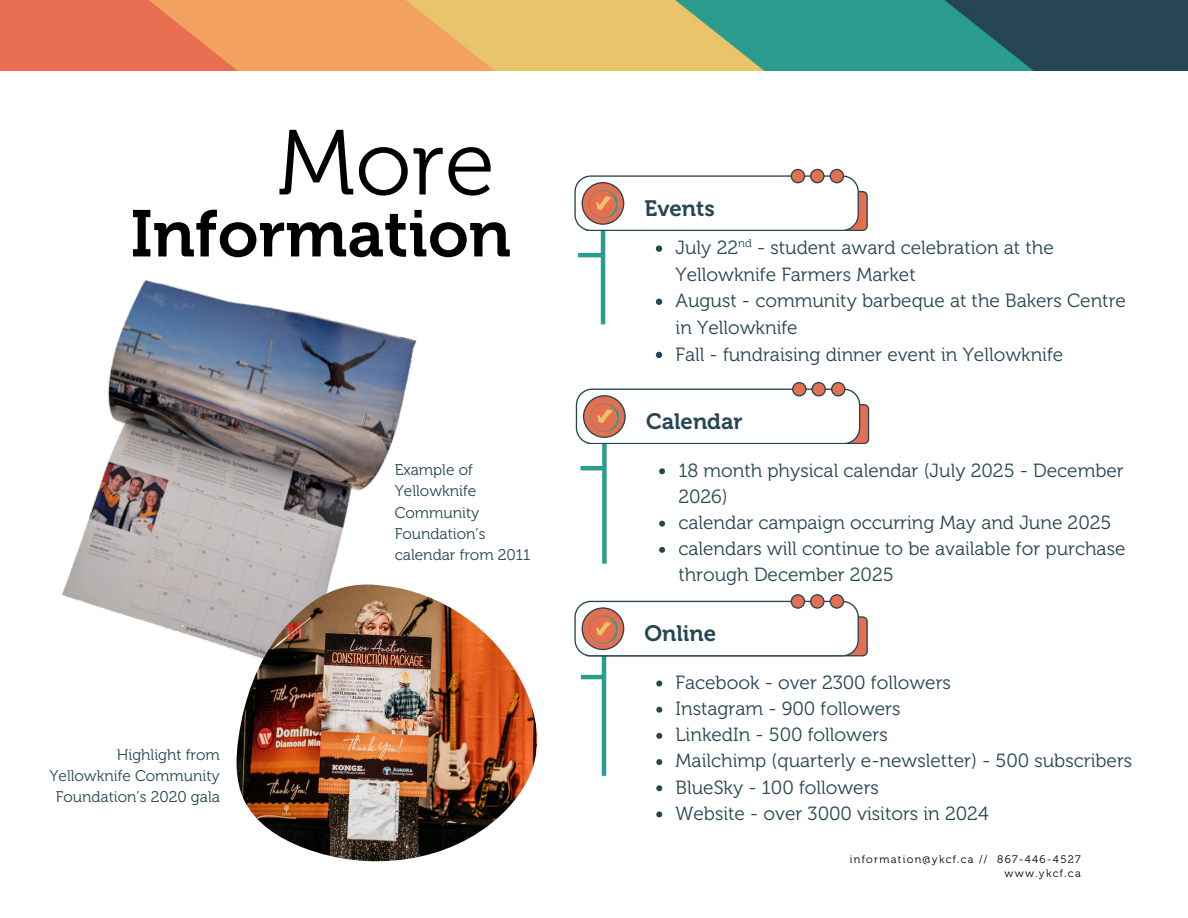
<style>
.page{position:relative;width:1188px;height:918px;background:#fff}
.page>*{position:absolute;margin:0;border:0;box-sizing:border-box;transform-origin:0 0}
.t1{font:91.95px "Museo 300";color:#000}
.t2{font:65.55px "Museo 700";color:#000}
.t3{font:22.2px "Museo 700";color:#264653}
.t4{font:19.05px/26.5px "Museo 300";color:#264653}
.t5{font:15.45px/21.3px "Museo 300";color:#264653}
.t6{font:11.4px "Museo 300";color:#264653}
.t7{font:10.95px "Museo 300";letter-spacing:.115em;color:#000}
</style>
<div class="page">
<hr style="left:601px;top:206px;width:4px;height:118px;background:#2a9d8f">
<svg style="left:574px;top:169px;width:294px;height:62px"></svg>
<div style="left:602px;top:426px;width:5px;height:138px;background:#2a9d8f"></div>
<svg style="left:576px;top:382px;width:293px;height:62px"></svg>
<hr style="left:602px;top:639px;width:4px;height:137px;background:#2a9d8f">
<svg style="left:574px;top:594px;width:294px;height:62px"></svg>
<hr style="left:578px;top:253px;width:24px;height:4px;background:#2a9d8f">
<hr style="left:580px;top:466px;width:24px;height:4px;background:#2a9d8f">
<hr style="left:581px;top:675px;width:24px;height:4px;background:#2a9d8f">
<img style="left:0;top:0;width:1188px;height:70px">
<img style="left:61px;top:280px;width:356px;height:370px">
<img style="left:237px;top:585px;width:300px;height:276px">
<svg style="left:656px;top:681px;width:6px;height:5px"></svg>
<svg style="left:656px;top:707px;width:6px;height:6px"></svg>
<svg style="left:656px;top:733px;width:6px;height:6px"></svg>
<svg style="left:656px;top:759px;width:6px;height:6px"></svg>
<svg style="left:656px;top:785px;width:6px;height:6px"></svg>
<svg style="left:656px;top:811px;width:6px;height:6px"></svg>
<svg style="left:656px;top:245px;width:6px;height:7px"></svg>
<svg style="left:656px;top:299px;width:6px;height:6px"></svg>
<svg style="left:656px;top:352px;width:6px;height:6px"></svg>
<svg style="left:659px;top:468px;width:6px;height:6px"></svg>
<svg style="left:659px;top:521px;width:6px;height:6px"></svg>
<svg style="left:659px;top:547px;width:6px;height:6px"></svg>
<p class="t1" style="left:277px;top:108px;width:219px">More</p>
<p class="t2" style="left:130px;top:195px;width:382px">Information</p>
<p class="t5" style="left:49px;top:744px;width:172px;text-align:right">Highlight from<br>Yellowknife Community<br>Foundation’s 2020 gala</p>
<p class="t5" style="left:395px;top:459px;width:137px">Example of<br>Yellowknife<br>Community<br>Foundation’s calendar from 2011</p>
<h3 class="t3" style="left:645px;top:195px;width:72px">Events</h3>
<p class="t4" style="left:676px;top:235px;width:380px">July 22 - student award celebration at the<br>Yellowknife Farmers Market</p>
<p class="t6" style="left:738px;top:236px;width:15px">nd</p>
<p class="t4" style="left:676px;top:288px;width:452px">August - community barbeque at the Bakers Centre in Yellowknife</p>
<p class="t4" style="left:676px;top:341px;width:389px">Fall - fundraising dinner event in Yellowknife</p>
<p class="t3" style="left:646px;top:408px;width:98px">Calendar</p>
<p class="t4" style="left:678px;top:457px;width:447px">18 month physical calendar (July 2025 - December<br>2026)</p>
<p class="t4" style="left:678px;top:509px;width:435px">calendar campaign occurring May and June 2025</p>
<p class="t4" style="left:678px;top:536px;width:449px">calendars will continue to be available for purchase through December 2025</p>
<h3 class="t3" style="left:645px;top:620px;width:73px">Online</h3>
<h1 class="t4" style="left:676px;top:669px;width:277px">Facebook - over 2300 followers</h1>
<p class="t4" style="left:676px;top:695px;width:227px">Instagram - 900 followers</p>
<h2 class="t4" style="left:676px;top:721px;width:214px">LinkedIn - 500 followers</h2>
<h5 class="t4" style="left:676px;top:748px;width:458px">Mailchimp (quarterly e-newsletter) - 500 subscribers</h5>
<p class="t4" style="left:676px;top:774px;width:205px">BlueSky - 100 followers</p>
<h5 class="t4" style="left:676px;top:800px;width:315px">Website - over 3000 visitors in 2024</h5>
<p class="t7" style="left:850px;top:853px;width:232px">information@ykcf.ca // 867-446-4527</p>
<p class="t7" style="left:1004px;top:867px;width:78px">www.ykcf.ca</p>
</div>
